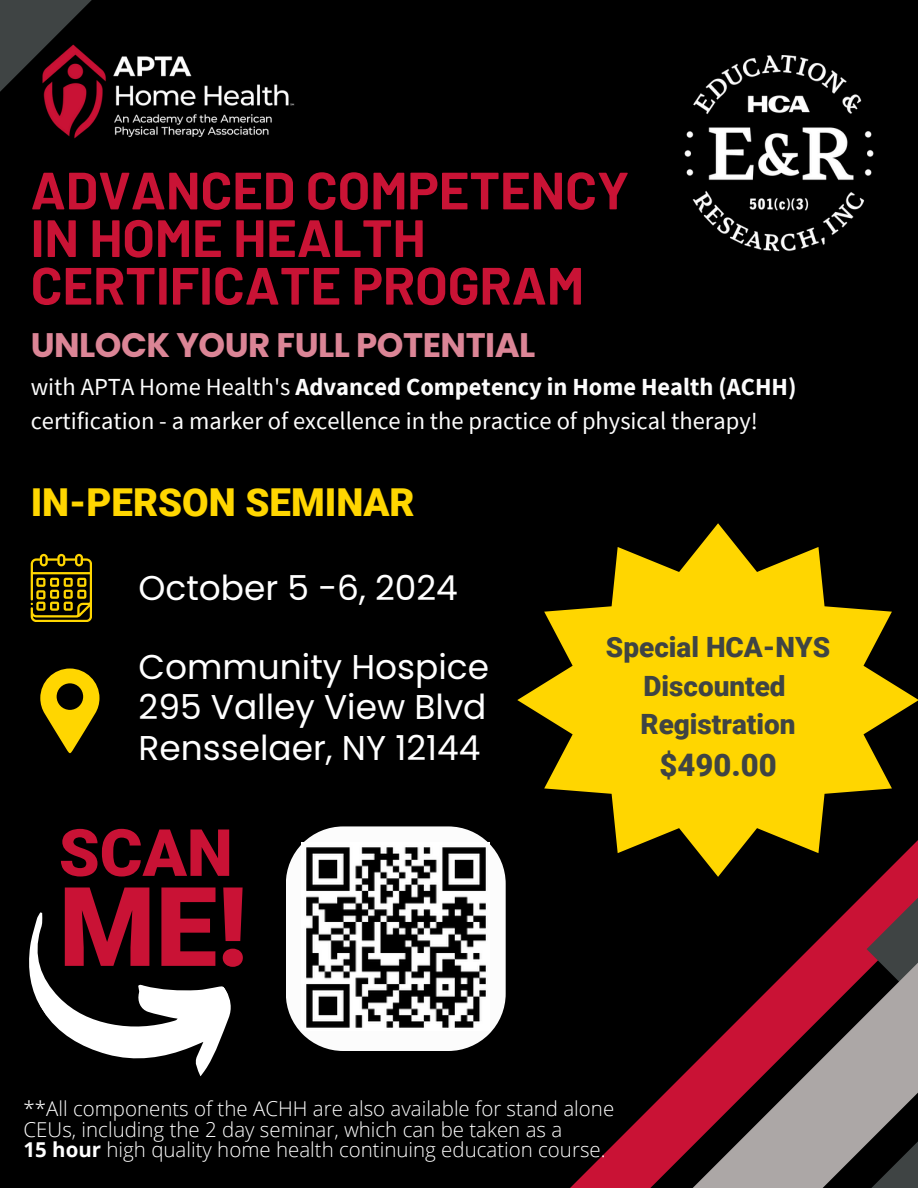
<style>
.page{position:relative;width:918px;height:1188px;background:#000}
.page>*{position:absolute;margin:0;border:0;box-sizing:border-box;transform-origin:0 0}
.t1{font:900 110.25px "Roboto";color:#c91235}
.t2{font:900 65.25px "Roboto";color:#c91235}
.t3{font:700 52.35px/47.5px "Barlow";color:#c91335}
.t4{font:900 38.55px "Roboto";color:#ffd600}
.t5{font:34.35px/40.5px "Poppins";color:#fff}
.t6{font:700 34.05px "Poppins";letter-spacing:-.015em;color:#db8596}
.t7{font:900 31.05px "Roboto";color:#3f4444}
.t8{font:900 27.9px/38.7px "Roboto";color:#3f4444;text-align:center}
.t9{font:24.45px/34px "Source Sans Pro";color:#fcfcfc}
.t10{font:300 20.55px/20.4px "Open Sans";color:#fff}
.s1{font-weight:700}
</style>
<div class="page">
<svg style="left:570px;top:1080px;width:108px;height:108px"></svg>
<svg style="left:678px;top:877px;width:240px;height:311px"></svg>
<svg style="left:0;top:0;width:92px;height:92px"></svg>
<img style="left:24px;top:26px;width:271px;height:113px">
<svg style="left:517px;top:523px;width:401px;height:354px;fill:#ffd600"></svg>
<svg style="left:286px;top:826px;width:220px;height:225px;fill:#fcfcfc"></svg>
<img style="left:302px;top:843px;width:188px;height:188px">
<img style="left:684px;top:55px;width:190px;height:197px">
<svg style="left:31px;top:554px;width:61px;height:68px"></svg>
<svg style="left:40px;top:669px;width:59px;height:85px"></svg>
<svg style="left:29px;top:912px;width:202px;height:165px"></svg>
<p class="t3" style="left:31px;top:165px;width:600px">ADVANCED COMPETENCY<br>IN HOME HEALTH<br>CERTIFICATE PROGRAM</p>
<p class="t6" style="left:31px;top:322px;width:506px">UNLOCK YOUR FULL POTENTIAL</p>
<h5 class="t9" style="left:31px;top:369px;width:767px">with APTA Home Health's <span class="s1">Advanced Competency in Home Health (ACHH) </span>certification - a marker of excellence in the practice of physical therapy!</h5>
<p class="t4" style="left:31px;top:475px;width:386px">IN-PERSON SEMINAR</p>
<h3 class="t5" style="left:139px;top:567px;width:321px">October 5 -6, 2024</h3>
<h4 class="t5" style="left:139px;top:646px;width:352px">Community Hospice<br>295 Valley View Blvd</h4>
<p class="t5" style="left:139px;top:727px;width:343px">Rensselaer, NY 12144</p>
<h6 class="t2" style="left:59px;top:808px;width:175px">SCAN</h6>
<h6 class="t1" style="left:59px;top:850px;width:190px">ME!</h6>
<p class="t8" style="left:606px;top:627px;width:226px">Special HCA-NYS<br>Discounted<br>Registration</p>
<p class="t7" style="left:659px;top:744px;width:119px">$490.00</p>
<p class="t10" style="left:24px;top:1098px;width:592px">**All components of the ACHH are also available for stand alone<br>CEUs, including the 2 day seminar, which can be taken as a<br><span class="s1">15 hour</span> high quality home health continuing education course.</p>
</div>
